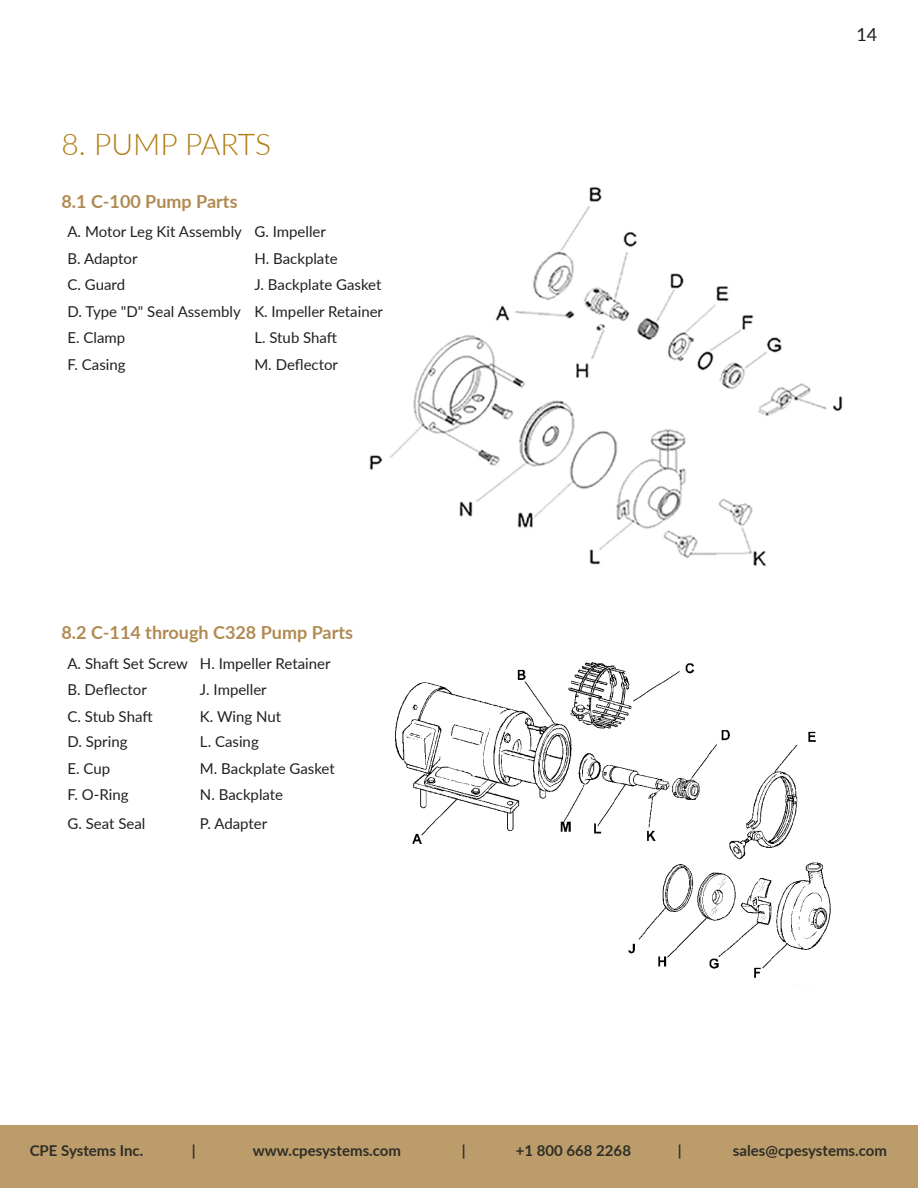
<style>
.page{position:relative;width:918px;height:1188px;background:#fff}
.page>*{position:absolute;margin:0;border:0;box-sizing:border-box;transform-origin:0 0}
.Title_1{font:300 30px "Lato";color:#b17d15}
.Subtitle{font:700 18px "Lato";color:#b18a52}
.t1{font:18px "Lato";color:#231f20}
.TOC_Titles{font:15px "Lato";color:#231f20}
.t2{font:700 15px "Lato";color:#2e2e26}
</style>
<div class="page">
<div style="left:0;top:1126px;width:918px;height:62px;background:#bc9c6b"></div>
<img style="left:369px;top:187px;width:474px;height:380px">
<img style="left:395px;top:662px;width:436px;height:316px">
<p class="Title_1" style="left:62px;top:124px;width:211px">8. PUMP PARTS</p>
<p class="Subtitle" style="left:62px;top:188px;width:178px">8.1 C-100 Pump Parts</p>
<p class="TOC_Titles" style="left:68px;top:221px;width:176px">A. Motor Leg Kit Assembly</p>
<p class="TOC_Titles" style="left:254px;top:221px;width:73px">G. Impeller</p>
<p class="TOC_Titles" style="left:68px;top:248px;width:72px">B. Adaptor</p>
<p class="TOC_Titles" style="left:254px;top:248px;width:85px">H. Backplate</p>
<p class="TOC_Titles" style="left:68px;top:274px;width:59px">C. Guard</p>
<p class="TOC_Titles" style="left:254px;top:274px;width:129px">J. Backplate Gasket</p>
<p class="TOC_Titles" style="left:68px;top:301px;width:175px">D. Type "D" Seal Assembly</p>
<p class="TOC_Titles" style="left:254px;top:301px;width:130px">K. Impeller Retainer</p>
<p class="TOC_Titles" style="left:68px;top:327px;width:59px">E. Clamp</p>
<p class="TOC_Titles" style="left:254px;top:327px;width:84px">L. Stub Shaft</p>
<p class="TOC_Titles" style="left:68px;top:354px;width:60px">F. Casing</p>
<p class="TOC_Titles" style="left:254px;top:354px;width:85px">M. Deflector</p>
<p class="Subtitle" style="left:62px;top:619px;width:293px">8.2 C-114 through C328 Pump Parts</p>
<p class="TOC_Titles" style="left:68px;top:653px;width:122px">A. Shaft Set Screw</p>
<p class="TOC_Titles" style="left:200px;top:653px;width:132px">H. Impeller Retainer</p>
<p class="TOC_Titles" style="left:68px;top:679px;width:81px">B. Deflector</p>
<p class="TOC_Titles" style="left:200px;top:679px;width:68px">J. Impeller</p>
<p class="TOC_Titles" style="left:68px;top:706px;width:87px">C. Stub Shaft</p>
<p class="TOC_Titles" style="left:200px;top:706px;width:83px">K. Wing Nut</p>
<p class="TOC_Titles" style="left:68px;top:731px;width:62px">D. Spring</p>
<p class="TOC_Titles" style="left:200px;top:731px;width:60px">L. Casing</p>
<p class="TOC_Titles" style="left:68px;top:757px;width:44px">E. Cup</p>
<p class="TOC_Titles" style="left:200px;top:757px;width:136px">M. Backplate Gasket</p>
<p class="TOC_Titles" style="left:68px;top:784px;width:63px">F. O-Ring</p>
<p class="TOC_Titles" style="left:200px;top:784px;width:85px">N. Backplate</p>
<p class="TOC_Titles" style="left:68px;top:812px;width:79px">G. Seat Seal</p>
<p class="TOC_Titles" style="left:200px;top:812px;width:69px">P. Adapter</p>
<p class="t1" style="left:856px;top:22px;width:22px">14</p>
<p class="t2" style="left:30px;top:1139px;width:115px">CPE Systems Inc.</p>
<p class="t2" style="left:192px;top:1139px;width:5px">|</p>
<p class="t2" style="left:253px;top:1139px;width:150px">www.cpesystems.com</p>
<p class="t2" style="left:462px;top:1139px;width:5px">|</p>
<p class="t2" style="left:516px;top:1139px;width:117px">+1 800 668 2268</p>
<p class="t2" style="left:678px;top:1139px;width:5px">|</p>
<p class="t2" style="left:733px;top:1139px;width:156px">sales@cpesystems.com</p>
</div>
